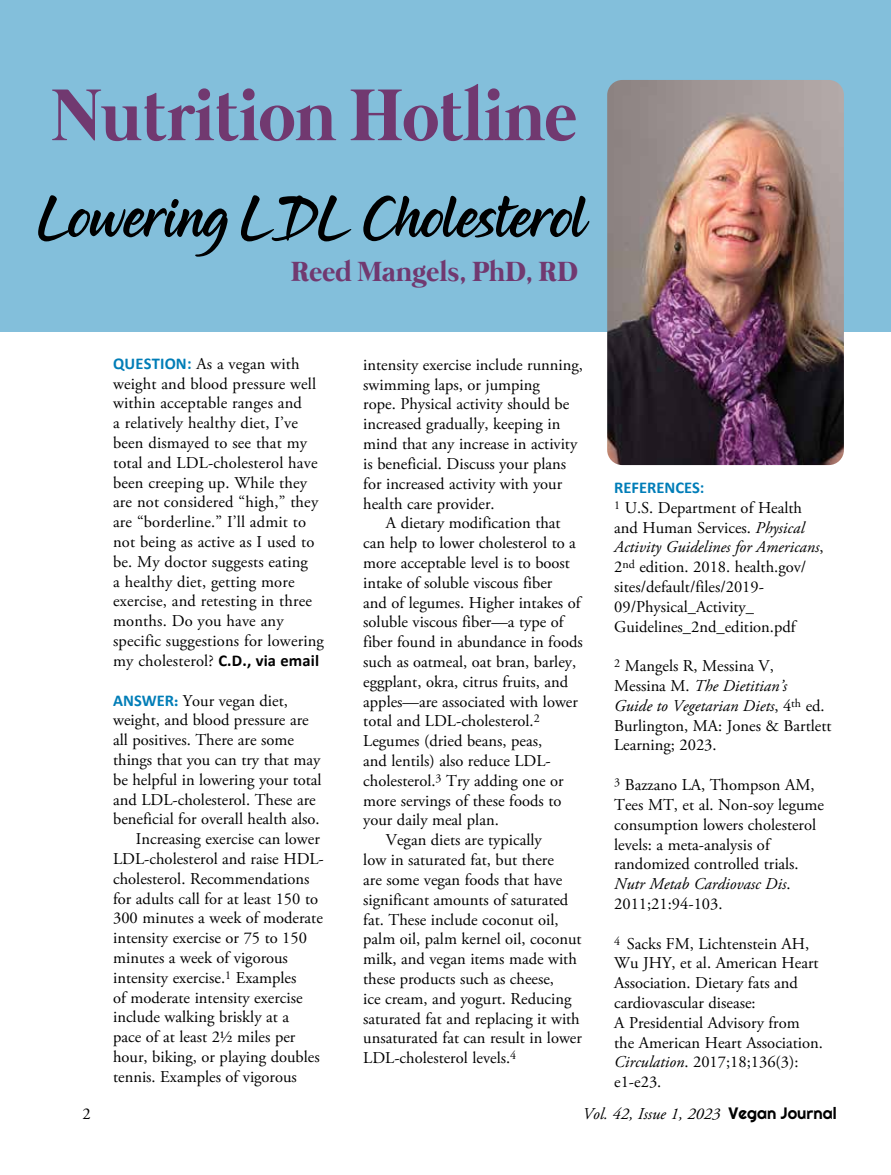
<style>
.page{position:relative;width:891px;height:1175px;background:#fff}
.page>*{position:absolute;margin:0;border:0;box-sizing:border-box;transform-origin:0 0}
.t1{font:700 75px "Mermaid";color:#713970;scale:.95 1}
.t2{font:60px "Midnight Drive Two";color:#000}
.t3{font:700 28.5px "Mermaid";color:#713970}
.t4{font:16.5px/19.8px "Adobe Garamond Pro";color:#000}
.t5{font:italic 16.5px "Adobe Garamond Pro";color:#000}
.t6{font:700 16.5px "Calibri";color:#007db8}
.s1{font-family:"Calibri";font-weight:700;color:#007db7}
.s2{font-family:"Calibri";font-weight:700}
.s3{font-weight:700;color:#007db7}
.s4{font-style:italic}
.s5{font-family:"Righteous";font-style:normal}
</style>
<div class="page">
<div style="left:0;top:0;width:891px;height:332px;background:#83bfdb"></div>
<img style="left:607px;top:80px;width:237px;height:385px">
<h1 class="t1" style="left:52px;top:73px;width:554px">Nutrition Hotline</h1>
<h2 class="t2" style="left:38px;top:183px;width:552px">Lowering LDL Cholesterol</h2>
<h3 class="t3" style="left:291px;top:255px;width:289px">Reed Mangels, PhD, RD</h3>
<p class="t4" style="left:113px;top:354px;width:212px"><span class="s1">QUESTION:</span> As a vegan with weight and blood pressure well within acceptable ranges and<br>a relatively healthy diet, I’ve been dismayed to see that my total and LDL-cholesterol have been creeping up. While they are not considered “high,” they are “borderline.” I’ll admit to not being as active as I used to be. My doctor suggests eating<br>a healthy diet, getting more exercise, and retesting in three months. Do you have any specific suggestions for lowering my cholesterol? <span class="s2">C.D., via email</span></p>
<p class="t4" style="left:113px;top:691px;width:176px"><span class="s1">ANSWER</span><span class="s3">:</span> Your vegan diet,</p>
<p class="t4" style="left:113px;top:710px;width:197px">weight, and blood pressure are</p>
<p class="t4" style="left:113px;top:730px;width:182px">all positives. There are some</p>
<p class="t4" style="left:113px;top:750px;width:209px">things that you can try that may</p>
<p class="t4" style="left:113px;top:770px;width:210px">be helpful in lowering your total</p>
<p class="t4" style="left:113px;top:790px;width:204px">and LDL-cholesterol. These are</p>
<p class="t4" style="left:113px;top:809px;width:208px">beneficial for overall health also.</p>
<p class="t4" style="left:136px;top:829px;width:186px">Increasing exercise can lower</p>
<p class="t4" style="left:113px;top:849px;width:212px">LDL-cholesterol and raise HDL-</p>
<p class="t4" style="left:113px;top:869px;width:198px">cholesterol. Recommendations</p>
<p class="t4" style="left:113px;top:889px;width:206px">for adults call for at least 150 to</p>
<p class="t4" style="left:113px;top:908px;width:211px">300 minutes a week of moderate</p>
<p class="t4" style="left:113px;top:928px;width:195px">intensity exercise or 75 to 150</p>
<p class="t4" style="left:113px;top:948px;width:176px">minutes a week of vigorous</p>
<p class="t4" style="left:113px;top:968px;width:185px">intensity exercise.<sup>1</sup> Examples</p>
<p class="t4" style="left:113px;top:988px;width:191px">of moderate intensity exercise</p>
<p class="t4" style="left:113px;top:1007px;width:178px">include walking briskly at a</p>
<p class="t4" style="left:113px;top:1027px;width:184px">pace of at least 21/2 miles per</p>
<p class="t4" style="left:113px;top:1047px;width:208px">hour, biking, or playing doubles</p>
<p class="t4" style="left:113px;top:1067px;width:185px">tennis. Examples of vigorous</p>
<p class="t4" style="left:363px;top:355px;width:221px">intensity exercise include running, swimming laps, or jumping<br>rope. Physical activity should be increased gradually, keeping in mind that any increase in activity is beneficial. Discuss your plans for increased activity with your health care provider.</p>
<p class="t4" style="left:386px;top:514px;width:176px">A dietary modification that</p>
<p class="t4" style="left:363px;top:533px;width:214px">can help to lower cholesterol to a</p>
<p class="t4" style="left:363px;top:553px;width:208px">more acceptable level is to boost</p>
<p class="t4" style="left:363px;top:573px;width:191px">intake of soluble viscous fiber</p>
<p class="t4" style="left:363px;top:593px;width:221px">and of legumes. Higher intakes of</p>
<p class="t4" style="left:363px;top:613px;width:204px">soluble viscous fiber—a type of</p>
<p class="t4" style="left:363px;top:632px;width:221px">fiber found in abundance in foods</p>
<p class="t4" style="left:363px;top:652px;width:214px">such as oatmeal, oat bran, barley,</p>
<p class="t4" style="left:363px;top:672px;width:206px">eggplant, okra, citrus fruits, and</p>
<p class="t4" style="left:363px;top:692px;width:216px">apples—are associated with lower</p>
<p class="t4" style="left:363px;top:712px;width:178px">total and LDL-cholesterol.<sup>2</sup></p>
<p class="t4" style="left:363px;top:731px;width:180px">Legumes (dried beans, peas,</p>
<p class="t4" style="left:363px;top:751px;width:189px">and lentils) also reduce LDL-</p>
<p class="t4" style="left:363px;top:771px;width:202px">cholesterol.<sup>3</sup> Try adding one or</p>
<p class="t4" style="left:363px;top:791px;width:200px">more servings of these foods to</p>
<p class="t4" style="left:363px;top:811px;width:137px">your daily meal plan.</p>
<p class="t4" style="left:386px;top:830px;width:157px">Vegan diets are typically</p>
<p class="t4" style="left:363px;top:850px;width:192px">low in saturated fat, but there</p>
<p class="t4" style="left:363px;top:870px;width:201px">are some vegan foods that have</p>
<p class="t4" style="left:363px;top:890px;width:207px">significant amounts of saturated</p>
<p class="t4" style="left:363px;top:910px;width:197px">fat. These include coconut oil,</p>
<p class="t4" style="left:363px;top:929px;width:220px">palm oil, palm kernel oil, coconut</p>
<p class="t4" style="left:363px;top:949px;width:215px">milk, and vegan items made with</p>
<p class="t4" style="left:363px;top:969px;width:192px">these products such as cheese,</p>
<p class="t4" style="left:363px;top:989px;width:210px">ice cream, and yogurt. Reducing</p>
<p class="t4" style="left:363px;top:1009px;width:218px">saturated fat and replacing it with</p>
<p class="t4" style="left:363px;top:1028px;width:220px">unsaturated fat can result in lower</p>
<p class="t4" style="left:363px;top:1048px;width:154px">LDL-cholesterol levels.<sup>4</sup></p>
<p class="t6" style="left:614px;top:476px;width:92px">REFERENCES:</p>
<p class="t4" style="left:614px;top:498px;width:211px"><sup>1</sup> U.S. Department of Health and Human Services. <span class="s4">Physical<br>Activity Guidelines for Americans</span>,<br>2<sup>nd</sup> edition. 2018. health.gov/ sites/default/files/2019-<br>09/Physical_Activity_<br>Guidelines_2nd_edition.pdf</p>
<p class="t4" style="left:614px;top:656px;width:219px"><sup>2</sup> Mangels R, Messina V,<br>Messina M. <span class="s4">The Dietitian’s<br>Guide to Vegetarian Diets</span>, 4<sup>th</sup> ed.<br>Burlington, MA: Jones &amp; Bartlett<br>Learning; 2023.</p>
<p class="t4" style="left:614px;top:775px;width:211px"><sup>3</sup> Bazzano LA, Thompson AM,<br>Tees MT, et al. Non-soy legume consumption lowers cholesterol levels: a meta-analysis of randomized controlled trials.<br><span class="s4">Nutr Metab Cardiovasc Dis</span>.<br>2011;21:94-103.</p>
<p class="t4" style="left:614px;top:934px;width:210px"><sup>4</sup> Sacks FM, Lichtenstein AH,<br>Wu JHY, et al. American Heart<br>Association. Dietary fats and cardiovascular disease:<br>A Presidential Advisory from the American Heart Association.<br><span class="s4">Circulation</span>. 2017;18;136(3): e1-e23.</p>
<p class="t4" style="left:82px;top:1104px;width:10px">2</p>
<p class="t5" style="left:583px;top:1104px;width:255px">Vol. 42, Issue 1, 2023 <span class="s5">Vegan Journal</span></p>
</div>
